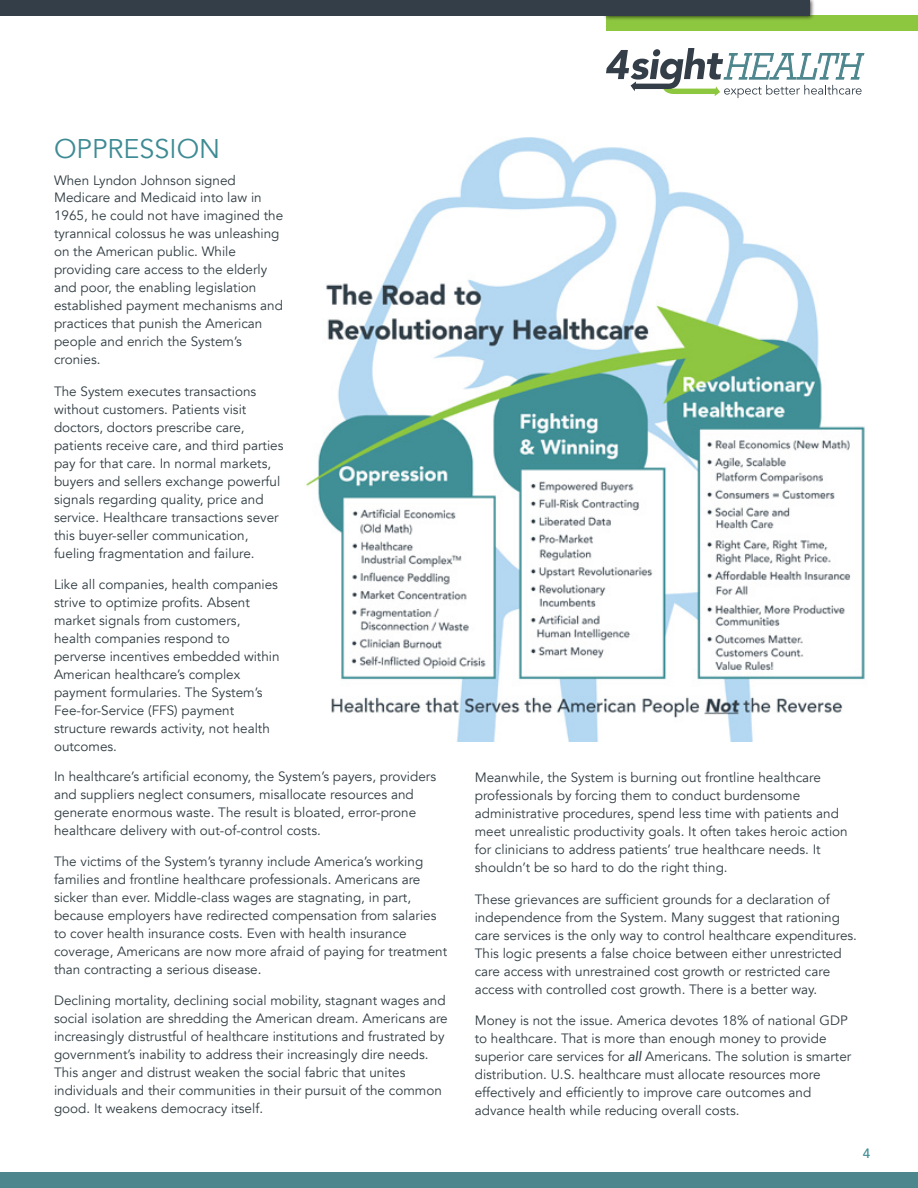
<style>
.page{position:relative;width:918px;height:1188px;background:#fff}
.page>*{position:absolute;margin:0;border:0;box-sizing:border-box;transform-origin:0 0}
.t1{font:27px "Avenir";color:#3e8b94}
.t2{font:13.5px/18px "Avenir";color:#303c42}
.t3{font:500 13.5px "Avenir";color:#3e8b94}
.s1{font-weight:500;font-style:italic}
</style>
<div class="page">
<img style="left:306px;top:137px;width:559px;height:605px">
<div style="left:0;top:1172px;width:918px;height:16px;background:#4e868e"></div>
<svg style="left:606px;top:48px;width:258px;height:50px"></svg>
<div style="left:606px;top:16px;width:312px;height:15px;background:#8dc63f"></div>
<div style="left:604px;top:0;width:211px;height:21px;background:#000;opacity:.75"></div>
<div style="left:0;top:0;width:810px;height:16px;background:#333e48"></div>
<h1 class="t1" style="left:54px;top:133px;width:168px">OPPRESSION</h1>
<p class="t2" style="left:54px;top:171px;width:231px">When Lyndon Johnson signed<br>Medicare and Medicaid into law in<br>1965, he could not have imagined the tyrannical colossus he was unleashing on the American public. While providing care access to the elderly and poor, the enabling legislation established payment mechanisms and practices that punish the American people and enrich the System’s cronies.</p>
<p class="t2" style="left:54px;top:383px;width:231px">The System executes transactions without customers. Patients visit doctors, doctors prescribe care, patients receive care, and third parties pay for that care. In normal markets, buyers and sellers exchange powerful signals regarding quality, price and service. Healthcare transactions sever this buyer-seller communication, fueling fragmentation and failure.</p>
<p class="t2" style="left:54px;top:576px;width:227px">Like all companies, health companies strive to optimize profits. Absent market signals from customers, health companies respond to perverse incentives embedded within<br>American healthcare’s complex payment formularies. The System’s<br>Fee-for-Service (FFS) payment structure rewards activity, not health outcomes.</p>
<p class="t2" style="left:54px;top:767px;width:384px">In healthcare’s artificial economy, the System’s payers, providers and suppliers neglect consumers, misallocate resources and generate enormous waste. The result is bloated, error-prone healthcare delivery with out-of-control costs.</p>
<p class="t2" style="left:54px;top:853px;width:395px">The victims of the System’s tyranny include America’s working families and frontline healthcare professionals. Americans are sicker than ever. Middle-class wages are stagnating, in part, because employers have redirected compensation from salaries to cover health insurance costs. Even with health insurance coverage, Americans are now more afraid of paying for treatment than contracting a serious disease.</p>
<p class="t2" style="left:54px;top:992px;width:395px">Declining mortality, declining social mobility, stagnant wages and social isolation are shredding the American dream. Americans are increasingly distrustful of healthcare institutions and frustrated by government’s inability to address their increasingly dire needs.<br>This anger and distrust weaken the social fabric that unites individuals and their communities in their pursuit of the common good. It weakens democracy itself.</p>
<p class="t2" style="left:475px;top:769px;width:375px">Meanwhile, the System is burning out frontline healthcare professionals by forcing them to conduct burdensome administrative procedures, spend less time with patients and meet unrealistic productivity goals. It often takes heroic action for clinicians to address patients’ true healthcare needs. It shouldn’t be so hard to do the right thing.</p>
<p class="t2" style="left:475px;top:890px;width:384px">These grievances are sufficient grounds for a declaration of independence from the System. Many suggest that rationing care services is the only way to control healthcare expenditures.<br>This logic presents a false choice between either unrestricted care access with unrestrained cost growth or restricted care access with controlled cost growth. There is a better way.</p>
<p class="t2" style="left:475px;top:1012px;width:378px">Money is not the issue. America devotes 18% of national GDP to healthcare. That is more than enough money to provide superior care services for <span class="s1">all</span> Americans. The solution is smarter distribution. U.S. healthcare must allocate resources more effectively and efficiently to improve care outcomes and advance health while reducing overall costs.</p>
<p class="t3" style="left:863px;top:1142px;width:9px">4</p>
</div>
